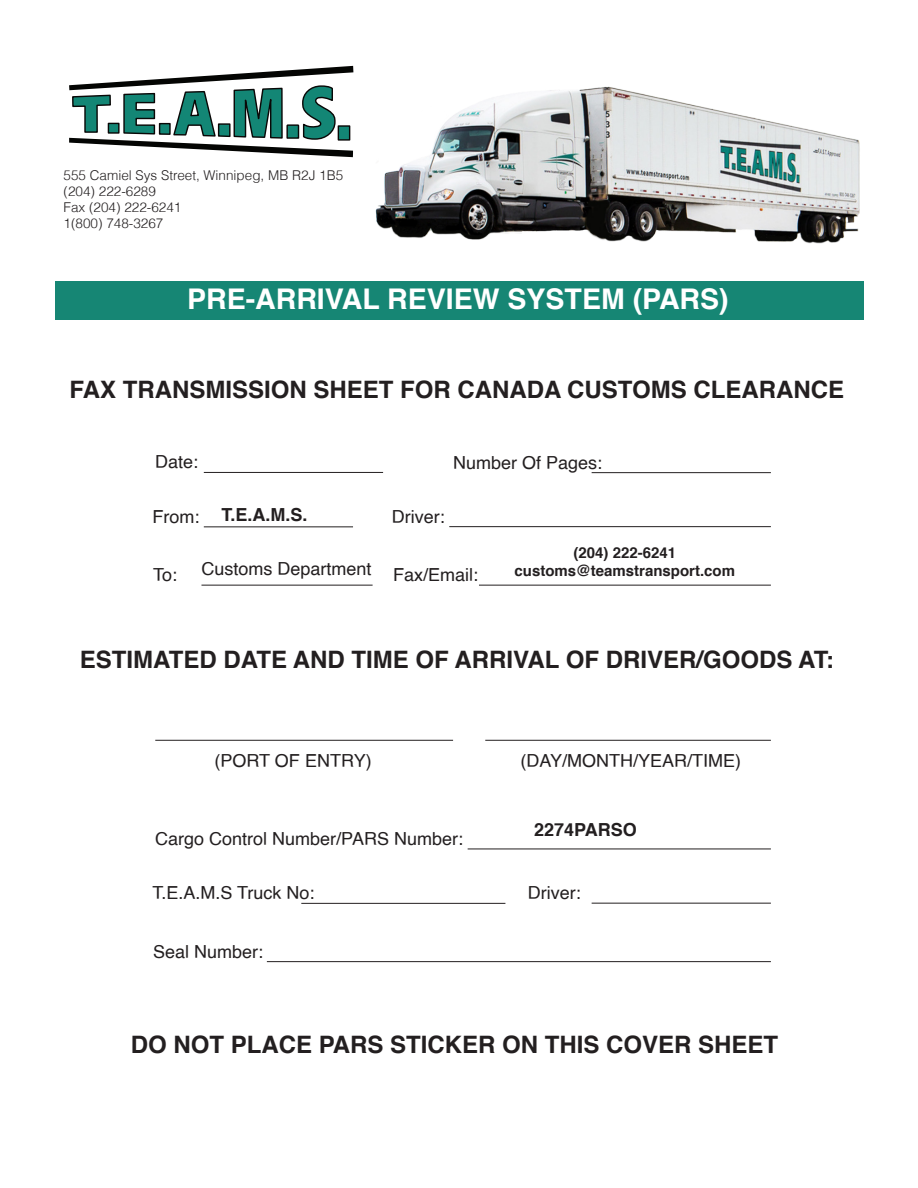
<style>
.page{position:relative;width:918px;height:1188px;background:#fff}
.page>*{position:absolute;margin:0;border:0;box-sizing:border-box;transform-origin:0 0}
.t1{font:700 28.5px "Helvetica";color:#fff}
.t2{font:700 24px "Helvetica";color:#231f20}
.t3{font:18px "Helvetica";color:#231f20}
.t4{font:700 18px "Helvetica";color:#231f20}
.t5{font:700 15px "Helvetica";color:#231f20}
.t6{font:300 13.5px "Helvetica";color:#231f20}
</style>
<div class="page">
<svg style="left:69px;top:66px;width:284px;height:91px"></svg>
<img style="left:375px;top:86px;width:485px;height:158px">
<div style="left:55px;top:281px;width:808px;height:39px;background:#168674"></div>
<hr style="left:204px;top:472px;width:179px;height:1px;background:#231f20">
<hr style="left:204px;top:526px;width:149px;height:1px;background:#231f20">
<hr style="left:592px;top:472px;width:179px;height:1px;background:#231f20">
<hr style="left:449px;top:526px;width:322px;height:1px;background:#231f20">
<hr style="left:201px;top:585px;width:172px;height:1px;background:#231f20">
<hr style="left:479px;top:585px;width:292px;height:1px;background:#231f20">
<hr style="left:468px;top:849px;width:303px;height:1px;background:#231f20">
<hr style="left:301px;top:903px;width:204px;height:1px;background:#231f20">
<hr style="left:592px;top:903px;width:179px;height:1px;background:#231f20">
<hr style="left:267px;top:961px;width:504px;height:1px;background:#231f20">
<hr style="left:155px;top:740px;width:298px;height:1px;background:#231f20">
<hr style="left:485px;top:740px;width:286px;height:1px;background:#231f20">
<p class="t6" style="left:64px;top:167px;width:281px">555 Camiel Sys Street, Winnipeg, MB R2J 1B5</p>
<p class="t6" style="left:64px;top:183px;width:94px">(204) 222-6289</p>
<p class="t6" style="left:64px;top:199px;width:119px">Fax (204) 222-6241</p>
<p class="t6" style="left:64px;top:215px;width:101px">1(800) 748-3267</p>
<p class="t1" style="left:187px;top:276px;width:543px">PRE-ARRIVAL REVIEW SYSTEM (PARS)</p>
<p class="t2" style="left:69px;top:370px;width:776px">FAX TRANSMISSION SHEET FOR CANADA CUSTOMS CLEARANCE</p>
<p class="t3" style="left:155px;top:448px;width:45px">Date:</p>
<p class="t3" style="left:153px;top:503px;width:48px">From:</p>
<p class="t3" style="left:453px;top:448px;width:151px">Number Of Pages:</p>
<p class="t4" style="left:221px;top:500px;width:88px">T.E.A.M.S.</p>
<p class="t3" style="left:392px;top:502px;width:54px">Driver:</p>
<p class="t3" style="left:153px;top:561px;width:26px">To:</p>
<p class="t3" style="left:201px;top:555px;width:172px">Customs Department</p>
<p class="t3" style="left:393px;top:561px;width:87px">Fax/Email:</p>
<p class="t5" style="left:573px;top:541px;width:104px">(204) 222-6241</p>
<p class="t5" style="left:515px;top:559px;width:222px">customs@teamstransport.com</p>
<p class="t2" style="left:80px;top:640px;width:755px">ESTIMATED DATE AND TIME OF ARRIVAL OF DRIVER/GOODS AT:</p>
<p class="t3" style="left:215px;top:747px;width:159px">(PORT OF ENTRY)</p>
<p class="t3" style="left:521px;top:747px;width:222px">(DAY/MONTH/YEAR/TIME)</p>
<p class="t4" style="left:534px;top:815px;width:104px">2274PARSO</p>
<p class="t3" style="left:155px;top:825px;width:309px">Cargo Control Number/PARS Number:</p>
<p class="t3" style="left:153px;top:879px;width:164px">T.E.A.M.S Truck No:</p>
<p class="t3" style="left:528px;top:879px;width:54px">Driver:</p>
<p class="t3" style="left:153px;top:937px;width:112px">Seal Number:</p>
<p class="t2" style="left:131px;top:1025px;width:649px">DO NOT PLACE PARS STICKER ON THIS COVER SHEET</p>
</div>
